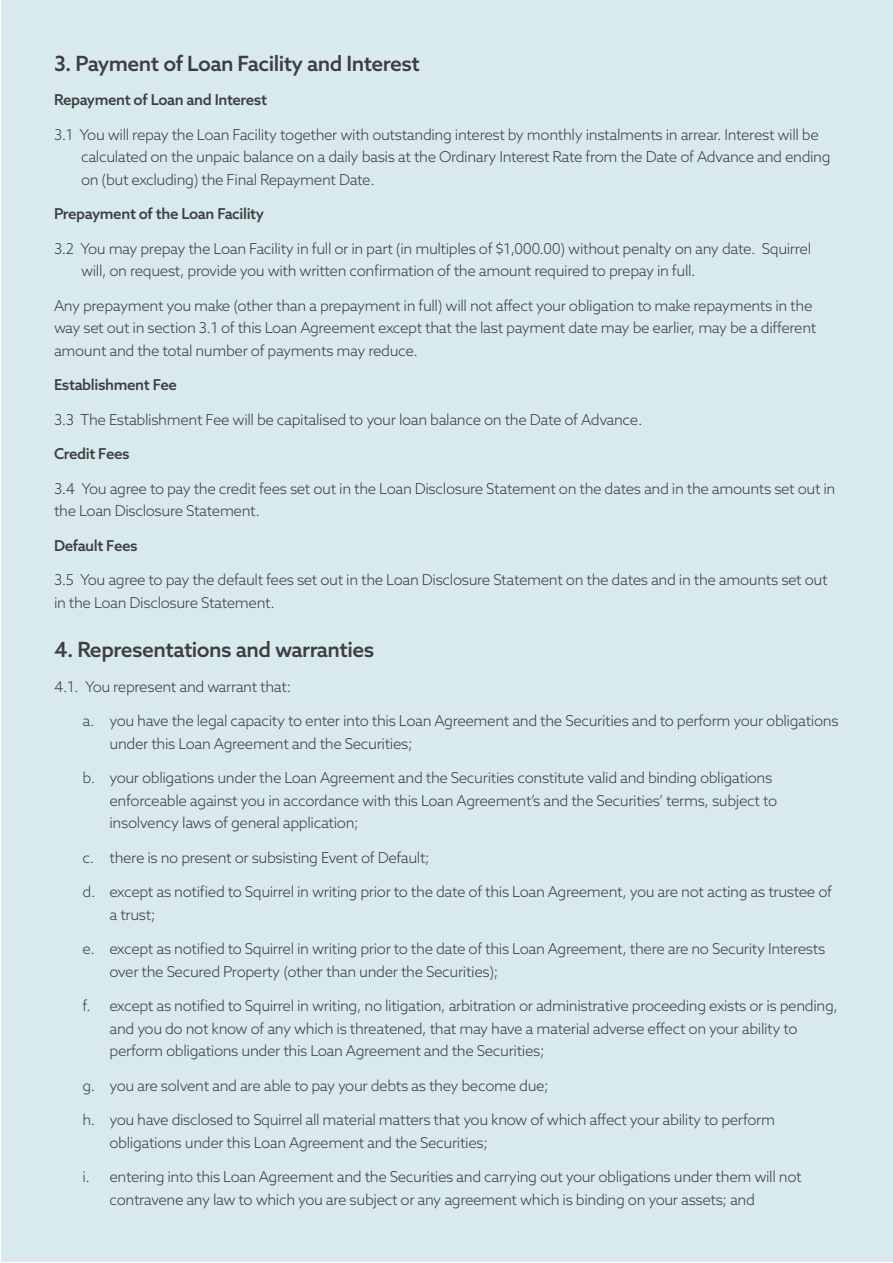
<style>
.page{position:relative;width:893px;height:1263px;background:#fff}
.page>*{position:absolute;margin:0;border:0;box-sizing:border-box;transform-origin:0 0}
.t1{font:500 21px "Azo Sans";letter-spacing:-.025em;color:#3e3e3f}
.t2{font:300 15px/22.5px "Azo Sans";letter-spacing:-.025em;color:#3e3e3f}
.t3{font:500 15px "Azo Sans";letter-spacing:-.025em;color:#3e3e3f}
.s1{color:#38454d}
</style>
<div class="page">
<div style="left:1px;top:1px;width:891px;height:1261px;background:#d8eaee"></div>
<p class="t1" style="left:54px;top:49px;width:367px">3. Payment of Loan Facility and Interest</p>
<p class="t3" style="left:54px;top:90px;width:215px">Repayment of Loan and Interest</p>
<p class="t2" style="left:81px;top:123px;width:751px;text-indent:-27px"><span class="s1">3.1</span> You will repay the Loan Facility together with outstanding interest by monthly instalments in arrear. Interest will be calculated on the unpaic balance on a daily basis at the Ordinary Interest Rate from the Date of Advance and ending on (but excluding) the Final Repayment Date.</p>
<p class="t3" style="left:54px;top:204px;width:212px">Prepayment of the Loan Facility</p>
<p class="t2" style="left:81px;top:237px;width:732px;text-indent:-27px"><span class="s1">3.2</span> You may prepay the Loan Facility in full or in part (in multiples of $1,000.00) without penalty on any date. Squirrel will, on request, provide you with written confirmation of the amount required to prepay in full.</p>
<p class="t2" style="left:54px;top:294px;width:764px">Any prepayment you make (other than a prepayment in full) will not affect your obligation to make repayments in the way set out in section 3.1 of this Loan Agreement except that the last payment date may be earlier, may be a different amount and the total number of payments may reduce.</p>
<p class="t3" style="left:54px;top:375px;width:125px">Establishment Fee</p>
<p class="t2" style="left:54px;top:408px;width:590px">3.3 The Establishment Fee will be capitalised to your loan balance on the Date of Advance.</p>
<p class="t3" style="left:54px;top:444px;width:77px">Credit Fees</p>
<p class="t2" style="left:54px;top:477px;width:783px">3.4 You agree to pay the credit fees set out in the Loan Disclosure Statement on the dates and in the amounts set out in the Loan Disclosure Statement.</p>
<p class="t3" style="left:54px;top:535px;width:85px">Default Fees</p>
<p class="t2" style="left:54px;top:568px;width:775px">3.5 You agree to pay the default fees set out in the Loan Disclosure Statement on the dates and in the amounts set out in the Loan Disclosure Statement.</p>
<p class="t1" style="left:54px;top:636px;width:322px">4. Representations and warranties</p>
<p class="t2" style="left:54px;top:675px;width:239px">4.1. You represent and warrant that:</p>
<p class="t2" style="left:110px;top:709px;width:731px;text-indent:-27px"><span class="s1">a.</span> you have the legal capacity to enter into this Loan Agreement and the Securities and to perform your obligations under this Loan Agreement and the Securities;</p>
<p class="t2" style="left:110px;top:766px;width:669px;text-indent:-27px"><span class="s1">b.</span> your obligations under the Loan Agreement and the Securities constitute valid and binding obligations enforceable against you in accordance with this Loan Agreement’s and the Securities’ terms, subject to insolvency laws of general application;</p>
<p class="t2" style="left:82px;top:846px;width:349px"><span class="s1">c.</span> there is no present or subsisting Event of Default;</p>
<p class="t2" style="left:110px;top:880px;width:724px;text-indent:-27px"><span class="s1">d.</span> except as notified to Squirrel in writing prior to the date of this Loan Agreement, you are not acting as trustee of a trust;</p>
<p class="t2" style="left:110px;top:937px;width:717px;text-indent:-27px"><span class="s1">e.</span> except as notified to Squirrel in writing prior to the date of this Loan Agreement, there are no Security Interests over the Secured Property (other than under the Securities);</p>
<p class="t2" style="left:110px;top:994px;width:730px;text-indent:-27px"><span class="s1">f.</span> except as notified to Squirrel in writing, no litigation, arbitration or administrative proceeding exists or is pending, and you do not know of any which is threatened, that may have a material adverse effect on your ability to perform obligations under this Loan Agreement and the Securities;</p>
<p class="t2" style="left:82px;top:1074px;width:468px"><span class="s1">g.</span> you are solvent and are able to pay your debts as they become due;</p>
<p class="t2" style="left:110px;top:1108px;width:667px;text-indent:-27px"><span class="s1">h.</span> you have disclosed to Squirrel all material matters that you know of which affect your ability to perform obligations under this Loan Agreement and the Securities;</p>
<p class="t2" style="left:110px;top:1165px;width:694px;text-indent:-27px"><span class="s1">i.</span> entering into this Loan Agreement and the Securities and carrying out your obligations under them will not contravene any law to which you are subject or any agreement which is binding on your assets; and</p>
</div>
